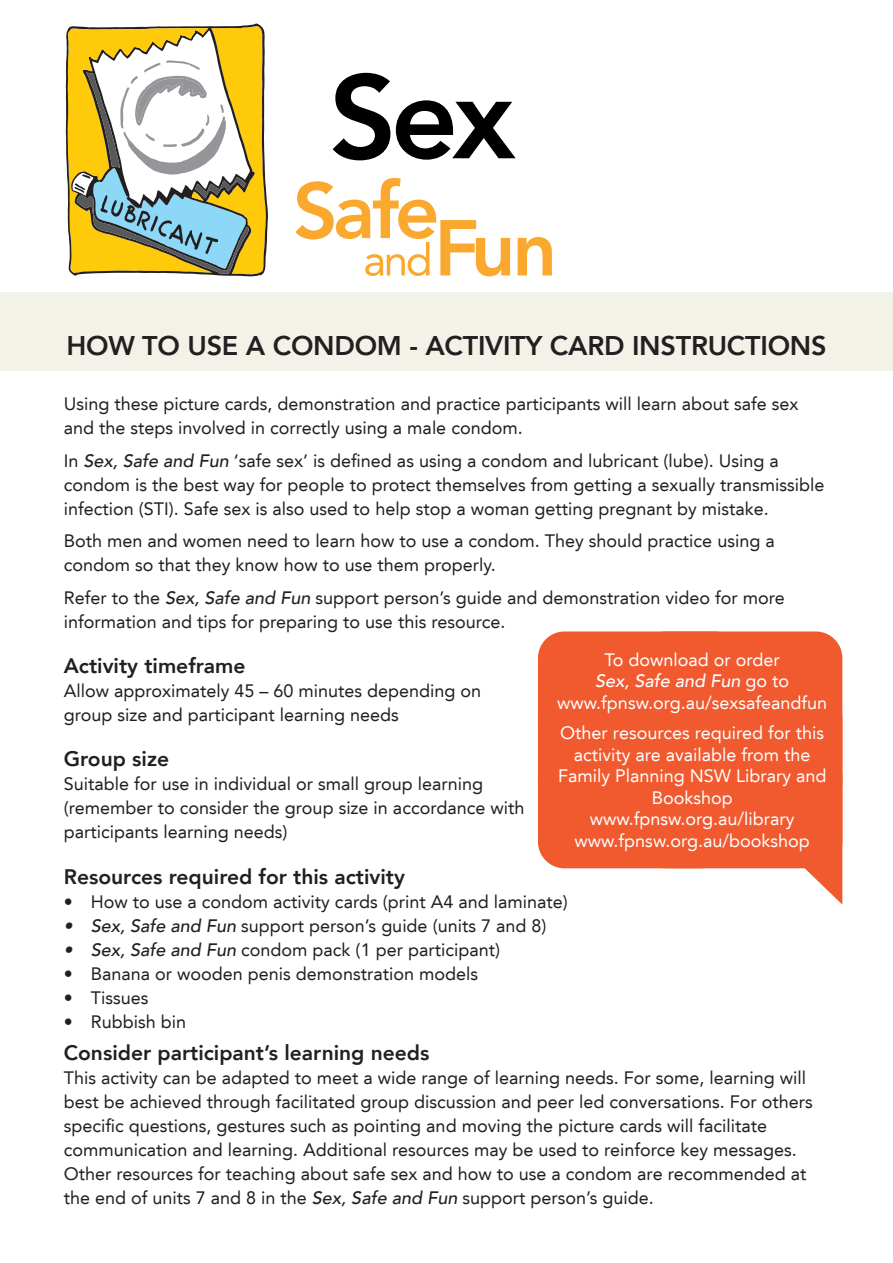
<style>
.page{position:relative;width:893px;height:1263px;background:#fff}
.page>*{position:absolute;margin:0;border:0;box-sizing:border-box;transform-origin:0 0}
.t1{font:800 27px "Avenir";letter-spacing:-.01em;color:#231f20}
.t2{font:800 21px "Avenir";color:#231f20}
.t3{font:18px/24px "Avenir LT";color:#231f20}
.t4{font:18px/21.6px "Avenir LT";color:#fff;text-align:center}
.s1{font-weight:500;font-style:italic}
</style>
<div class="page">
<svg style="left:333px;top:73px;width:183px;height:87px"></svg>
<svg style="left:295px;top:178px;width:257px;height:98px"></svg>
<div style="left:0;top:292px;width:893px;height:79px;background:#f2f2e9"></div>
<svg style="left:538px;top:631px;width:304px;height:274px;background:#f26f4a"></svg>
<svg style="left:66px;top:24px;width:202px;height:252px"></svg>
<svg style="left:68px;top:26px;width:198px;height:249px"></svg>
<p class="t1" style="left:66px;top:324px;width:762px">HOW TO USE A CONDOM - ACTIVITY CARD INSTRUCTIONS</p>
<p class="t3" style="left:64px;top:392px;width:736px">Using these picture cards, demonstration and practice participants will learn about safe sex and the steps involved in correctly using a male condom.</p>
<p class="t3" style="left:64px;top:449px;width:762px">In <span class="s1">Sex, Safe and Fun</span> ‘safe sex’ is defined as using a condom and lubricant (lube). Using a condom is the best way for people to protect themselves from getting a sexually transmissible infection (STI). Safe sex is also used to help stop a woman getting pregnant by mistake.</p>
<p class="t3" style="left:64px;top:529px;width:712px">Both men and women need to learn how to use a condom. They should practice using a condom so that they know how to use them properly.</p>
<p class="t3" style="left:64px;top:586px;width:723px">Refer to the <span class="s1">Sex, Safe and Fun</span> support person’s guide and demonstration video for more information and tips for preparing to use this resource.</p>
<p class="t2" style="left:64px;top:649px;width:183px">Activity timeframe</p>
<p class="t3" style="left:64px;top:679px;width:419px">Allow approximately 45 – 60 minutes depending on group size and participant learning needs</p>
<p class="t2" style="left:64px;top:742px;width:107px">Group size</p>
<p class="t3" style="left:64px;top:772px;width:462px">Suitable for use in individual or small group learning (remember to consider the group size in accordance with participants learning needs)</p>
<p class="t2" style="left:64px;top:860px;width:343px">Resources required for this activity</p>
<p class="t3" style="left:64px;top:889px;width:505px">• How to use a condom activity cards (print A4 and laminate)</p>
<p class="t3" style="left:64px;top:913px;width:484px"><span class="s1">• Sex, Safe and Fun</span> support person’s guide (units 7 and 8)</p>
<p class="t3" style="left:64px;top:937px;width:438px"><span class="s1">• Sex, Safe and Fun</span> condom pack (1 per participant)</p>
<p class="t3" style="left:64px;top:961px;width:416px">• Banana or wooden penis demonstration models</p>
<p class="t3" style="left:64px;top:985px;width:86px">• Tissues</p>
<p class="t3" style="left:64px;top:1009px;width:124px">• Rubbish bin</p>
<p class="t2" style="left:64px;top:1036px;width:367px">Consider participant’s learning needs</p>
<p class="t3" style="left:64px;top:1066px;width:751px">This activity can be adapted to meet a wide range of learning needs. For some, learning will best be achieved through facilitated group discussion and peer led conversations. For others specific questions, gestures such as pointing and moving the picture cards will facilitate communication and learning. Additional resources may be used to reinforce key messages.<br>Other resources for teaching about safe sex and how to use a condom are recommended at the end of units 7 and 8 in the <span class="s1">Sex, Safe and Fun</span> support person’s guide.</p>
<p class="t4" style="left:557px;top:649px;width:271px">To download or order<br><span class="s1">Sex, Safe and Fun</span> go to www.fpnsw.org.au/sexsafeandfun</p>
<p class="t4" style="left:558px;top:722px;width:270px">Other resources required for this activity are available from the<br>Family Planning NSW Library and<br>Bookshop</p>
<p class="t4" style="left:590px;top:808px;width:206px">www.fpnsw.org.au/library</p>
<p class="t4" style="left:575px;top:830px;width:237px">www.fpnsw.org.au/bookshop</p>
</div>
